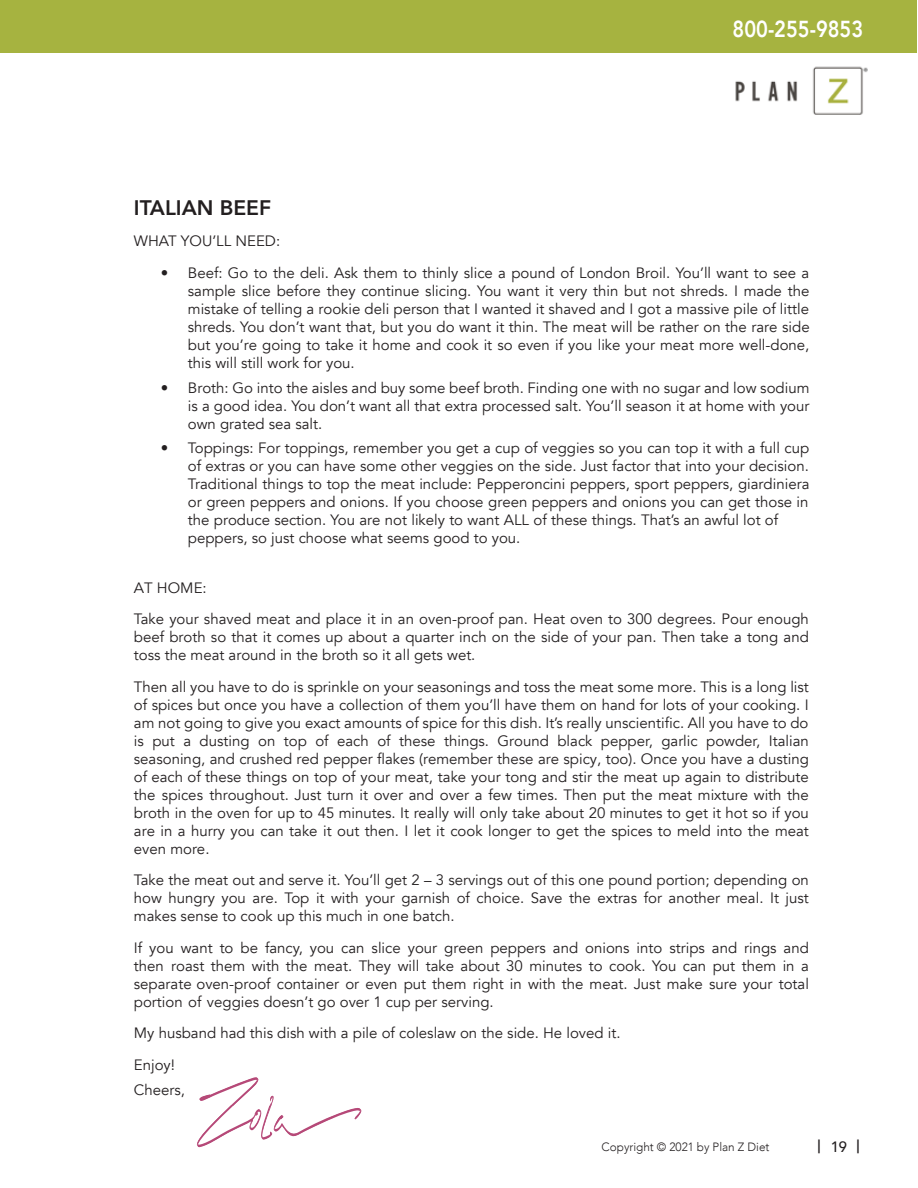
<style>
.page{position:relative;width:918px;height:1188px;background:#fff}
.page>*{position:absolute;margin:0;border:0;box-sizing:border-box;transform-origin:0 0}
.t1{font:800 23.1px "Avenir";color:#fff;scale:.86 1}
.t2{font:800 21px "Avenir";color:#231f20}
.t3{font:500 18px "Avenir";color:#231f20}
.t4{font:15px/18px "Avenir";color:#231f20;text-align:justify}
.t5{font:300 12px "Avenir";color:#231f20}
.s1{font-size:15px}
</style>
<div class="page">
<div style="left:1px;top:0;width:916px;height:52px;background:#a6b340"></div>
<img style="left:735px;top:66px;width:133px;height:49px">
<svg style="left:197px;top:1077px;width:165px;height:71px"></svg>
<h1 class="t1" style="left:733px;top:11px;width:153px">800-255-9853</h1>
<h2 class="t2" style="left:134px;top:191px;width:139px">ITALIAN BEEF</h2>
<p class="t4" style="left:134px;top:233px;width:148px">WHAT YOU’LL NEED:</p>
<p class="t4" style="left:188px;top:264px;width:623px;text-indent:-27px">• Beef: Go to the deli. Ask them to thinly slice a pound of London Broil. You’ll want to see a sample slice before they continue slicing. You want it very thin but not shreds. I made the mistake of telling a rookie deli person that I wanted it shaved and I got a massive pile of little shreds. You don’t want that, but you do want it thin. The meat will be rather on the rare side but you’re going to take it home and cook it so even if you like your meat more well-done, this will still work for you.</p>
<p class="t4" style="left:188px;top:379px;width:623px;text-indent:-27px">• Broth: Go into the aisles and buy some beef broth. Finding one with no sugar and low sodium is a good idea. You don’t want all that extra processed salt. You’ll season it at home with your own grated sea salt.</p>
<p class="t4" style="left:188px;top:440px;width:623px;text-align:left;text-indent:-27px">• Toppings: For toppings, remember you get a cup of veggies so you can top it with a full cup of extras or you can have some other veggies on the side. Just factor that into your decision.<br>Traditional things to top the meat include: Pepperoncini peppers, sport peppers, giardiniera or green peppers and onions. If you choose green peppers and onions you can get those in the produce section. You are not likely to want ALL of these things. That’s an awful lot of peppers, so just choose what seems good to you.</p>
<p class="t4" style="left:134px;top:572px;width:677px;line-height:31.5px">AT HOME:<br>Take your shaved meat and place it in an oven-proof pan. Heat oven to 300 degrees. Pour enough</p>
<p class="t4" style="left:134px;top:629px;width:677px">beef broth so that it comes up about a quarter inch on the side of your pan. Then take a tong and toss the meat around in the broth so it all gets wet.</p>
<p class="t4" style="left:134px;top:678px;width:677px">Then all you have to do is sprinkle on your seasonings and toss the meat some more. This is a long list of spices but once you have a collection of them you’ll have them on hand for lots of your cooking. I am not going to give you exact amounts of spice for this dish. It’s really unscientific. All you have to do is put a dusting on top of each of these things. Ground black pepper, garlic powder, Italian seasoning, and crushed red pepper flakes (remember these are spicy, too). Once you have a dusting of each of these things on top of your meat, take your tong and stir the meat up again to distribute the spices throughout. Just turn it over and over a few times. Then put the meat mixture with the broth in the oven for up to 45 minutes. It really will only take about 20 minutes to get it hot so if you are in a hurry you can take it out then. I let it cook longer to get the spices to meld into the meat even more.</p>
<p class="t4" style="left:134px;top:872px;width:677px">Take the meat out and serve it. You’ll get 2 – 3 servings out of this one pound portion; depending on how hungry you are. Top it with your garnish of choice. Save the extras for another meal. It just makes sense to cook up this much in one batch.</p>
<p class="t4" style="left:134px;top:939px;width:677px">If you want to be fancy, you can slice your green peppers and onions into strips and rings and then roast them with the meat. They will take about 30 minutes to cook. You can put them in a separate oven-proof container or even put them right in with the meat. Just make sure your total portion of veggies doesn’t go over 1 cup per serving.</p>
<p class="t4" style="left:134px;top:1018px;width:488px;line-height:31.5px">My husband had this dish with a pile of coleslaw on the side. He loved it.<br>Enjoy!</p>
<p class="t4" style="left:134px;top:1081px;width:53px">Cheers,</p>
<p class="t5" style="left:602px;top:1140px;width:169px">Copyright © 2021 by Plan Z Diet</p>
<p class="t3" style="left:817px;top:1132px;width:44px">| <span class="s1">19</span> |</p>
</div>
